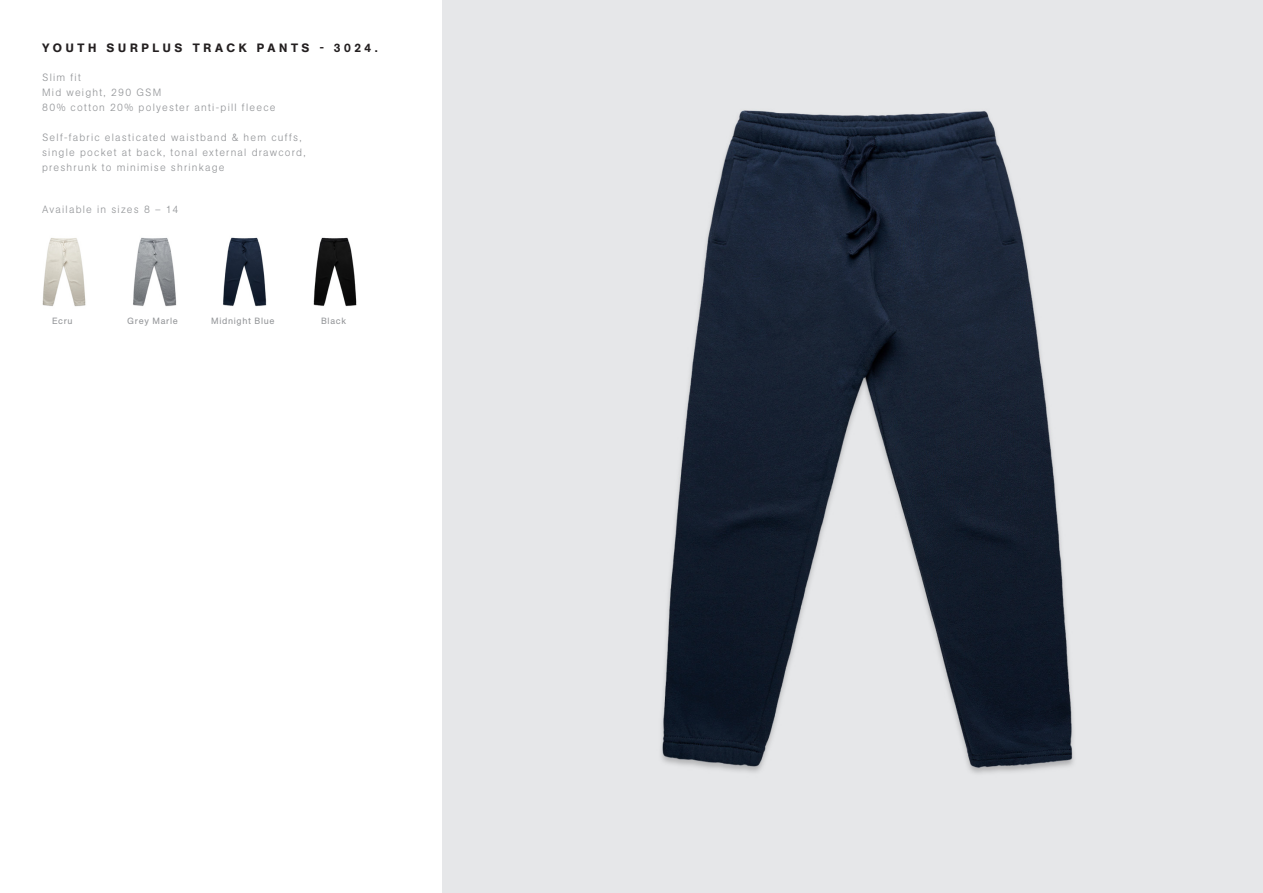
<style>
.page{position:relative;width:1263px;height:893px;background:#fff}
.page>*{position:absolute;margin:0;border:0;box-sizing:border-box;transform-origin:0 0}
.t1{font:500 12px "AG Book Pro";letter-spacing:.305em;color:#231f20}
.t2{font:300 10.5px/15px "AG Book Pro";letter-spacing:.115em;color:#939598}
.t3{font:9px "AG Book Pro";letter-spacing:.075em;color:#939598}
</style>
<div class="page">
<div style="left:442px;top:0;width:821px;height:893px;background:#e6e7e9"></div>
<img style="left:661px;top:110px;width:413px;height:664px">
<img style="left:133px;top:237px;width:44px;height:70px">
<img style="left:42px;top:238px;width:44px;height:69px">
<img style="left:223px;top:237px;width:44px;height:70px">
<img style="left:313px;top:237px;width:44px;height:70px">
<p class="t1" style="left:42px;top:40px;width:337px">YOUTH SURPLUS TRACK PANTS - 3024.</p>
<p class="t2" style="left:42px;top:69px;width:235px">Slim fit<br>Mid weight, 290 GSM<br>80% cotton 20% polyester anti-pill fleece</p>
<p class="t2" style="left:42px;top:129px;width:265px">Self-fabric elasticated waistband &amp; hem cuffs, single pocket at back, tonal external drawcord, preshrunk to minimise shrinkage</p>
<p class="t2" style="left:42px;top:202px;width:138px">Available in sizes 8 – 14</p>
<p class="t3" style="left:52px;top:315px;width:22px">Ecru</p>
<p class="t3" style="left:127px;top:315px;width:52px">Grey Marle</p>
<p class="t3" style="left:211px;top:315px;width:65px">Midnight Blue</p>
<p class="t3" style="left:321px;top:315px;width:27px">Black</p>
</div>
